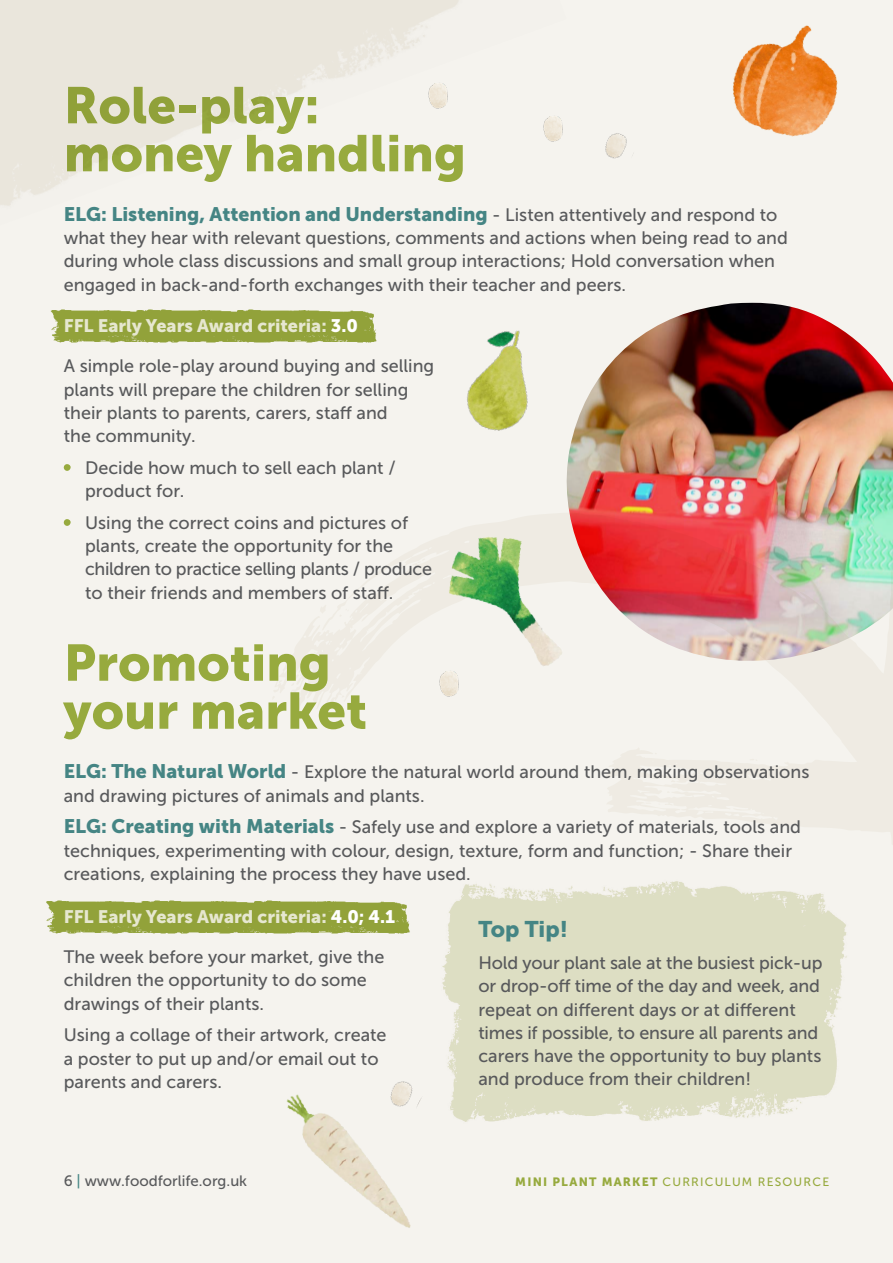
<style>
.page{position:relative;width:893px;height:1263px;background:#f5f3ee}
.page>*{position:absolute;margin:0;border:0;box-sizing:border-box;transform-origin:0 0}
.t1{font:51px/48px "Museo Sans 900";color:#97aa3e}
.t2{font:22.5px "Museo Sans 900";color:#458584}
.t3{font:19.5px "Museo Sans 900";color:#458584}
.t4{font:18px/23.2px "Museo Sans 500";color:#58595b}
.t5{font:18px "Museo Sans 900";color:#e6e7d0}
.t6{font:15px "Museo Sans 500";color:#58595b}
.t7{font:12px "Museo Sans 500";letter-spacing:.1em;color:#97aa3e}
.s1{font-family:"Museo Sans 500";font-size:18px;color:#58595b}
.s2{color:#fff}
.s3{font-family:"Museo Sans 900";font-size:19.5px;color:#458584}
.s4{color:#458584}
.s5{font-family:"Museo Sans 900"}
</style>
<div class="page">
<img style="left:605px;top:133px;width:28px;height:26px">
<svg style="left:274px;top:546px;width:619px;height:298px"></svg>
<svg style="left:749px;top:758px;width:9px;height:3px"></svg>
<svg style="left:645px;top:802px;width:6px;height:2px"></svg>
<svg style="left:417px;top:558px;width:3px;height:5px"></svg>
<svg style="left:320px;top:588px;width:48px;height:43px"></svg>
<img style="left:566px;top:303px;width:327px;height:365px">
<img style="left:467px;top:303px;width:107px;height:162px">
<img style="left:732px;top:25px;width:106px;height:112px">
<img style="left:420px;top:499px;width:186px;height:182px">
<img style="left:286px;top:1081px;width:132px;height:147px">
<img style="left:418px;top:881px;width:429px;height:241px">
<img style="left:50px;top:309px;width:327px;height:34px">
<svg style="left:64px;top:464px;width:7px;height:7px"></svg>
<svg style="left:64px;top:519px;width:7px;height:7px"></svg>
<img style="left:46px;top:900px;width:364px;height:34px">
<img style="left:433px;top:651px;width:35px;height:56px">
<p class="t1" style="left:64px;top:81px;width:404px">Role-play: money handling</p>
<p class="t3" style="left:64px;top:203px;width:715px">ELG: Listening, Attention and Understanding <span class="s1">- Listen attentively and respond to</span></p>
<p class="t4" style="left:64px;top:226px;width:726px">what they hear with relevant questions, comments and actions when being read to and during whole class discussions and small group interactions; Hold conversation when engaged in back-and-forth exchanges with their teacher and peers.</p>
<p class="t5" style="left:64px;top:316px;width:296px">FFL Early Years Award criteria: <span class="s2">3.0</span></p>
<p class="t4" style="left:64px;top:355px;width:372px">A simple role-play around buying and selling plants will prepare the children for selling their plants to parents, carers, staff and<br>the community.</p>
<p class="t4" style="left:85px;top:456px;width:312px">Decide how much to sell each plant / product for.</p>
<p class="t4" style="left:85px;top:511px;width:349px">Using the correct coins and pictures of plants, create the opportunity for the children to practice selling plants / produce to their friends and members of staff.</p>
<p class="t1" style="left:64px;top:639px;width:305px">Promoting your market</p>
<p class="t4" style="left:64px;top:760px;width:747px"><span class="s3">ELG: The Natural World</span> - Explore the natural world around them, making observations and drawing pictures of animals and plants.</p>
<p class="t4" style="left:64px;top:815px;width:739px"><span class="s3">ELG: Creating with Materials</span> - Safely use and explore a variety of materials, tools and techniques, experimenting with colour, design, texture, form and function; - Share their creations, explaining the process they have used.</p>
<p class="t5" style="left:64px;top:906px;width:333px">FFL Early Years Award criteria: <span class="s2">4.0; 4.1</span></p>
<p class="t4" style="left:64px;top:945px;width:322px">The week before your market, give the children the opportunity to do some drawings of their plants.</p>
<p class="t4" style="left:64px;top:1023px;width:324px">Using a collage of their artwork, create a poster to put up and/or email out to parents and carers.</p>
<p class="t2" style="left:478px;top:917px;width:91px">Top Tip!</p>
<p class="t4" style="left:478px;top:951px;width:346px">Hold your plant sale at the busiest pick-up or drop-off time of the day and week, and repeat on different days or at different times if possible, to ensure all parents and carers have the opportunity to buy plants and produce from their children!</p>
<p class="t6" style="left:64px;top:1173px;width:185px">6 <span class="s4">|</span> www.foodforlife.org.uk</p>
<p class="t7" style="left:515px;top:1176px;width:315px"><span class="s5">MINI PLANT MARKET</span> CURRICULUM RESOURCE</p>
</div>
